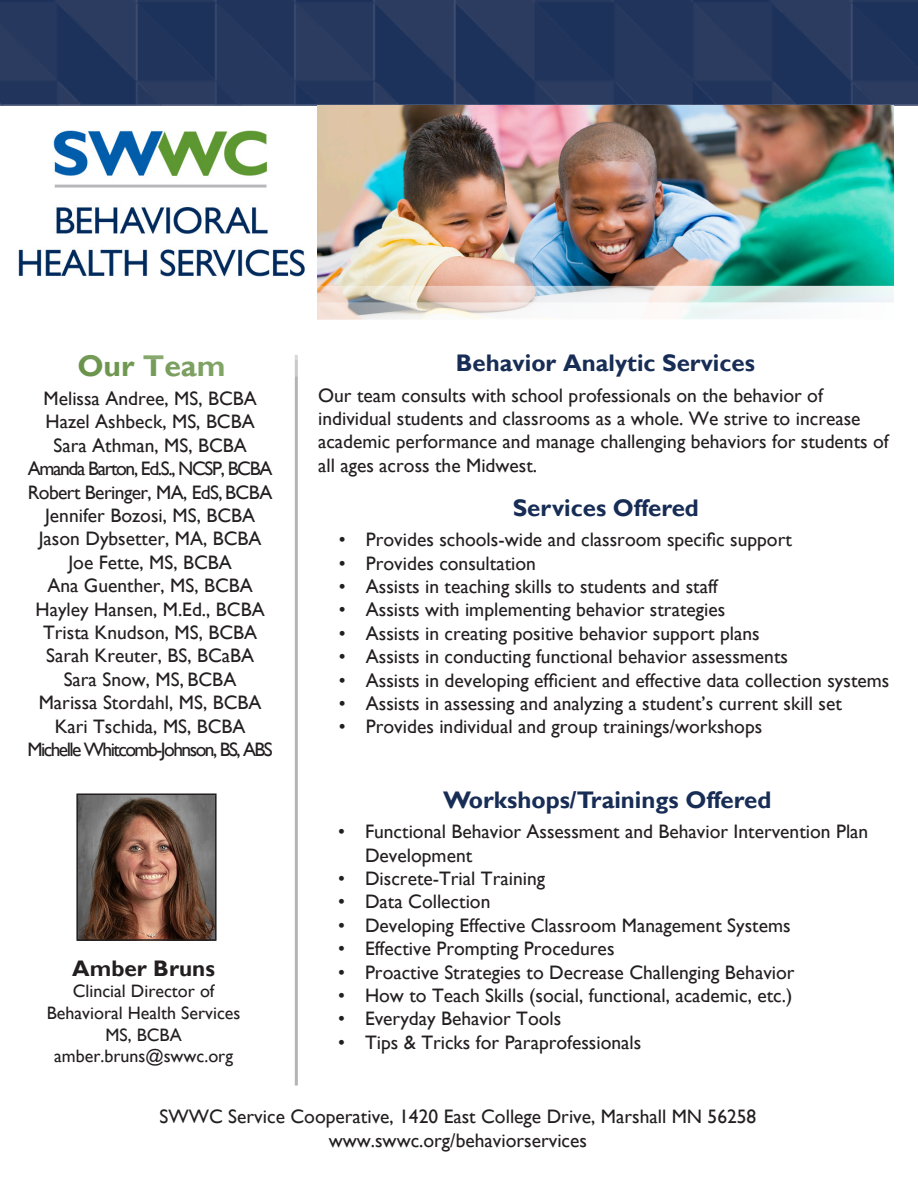
<style>
.page{position:relative;width:918px;height:1188px;background:#fff}
.page>*{position:absolute;margin:0;border:0;box-sizing:border-box;transform-origin:0 0}
.t1{font:700 30px "Gill Sans";color:#618d40}
.t2{font:700 24px "Gill Sans";color:#182d55}
.t3{font:700 22.5px "Gill Sans";color:#231f20}
.t4{font:19.5px/23.4px "Gill Sans";color:#231f20}
.t5{font:19.5px "Gill Sans";letter-spacing:-.08em;color:#231f20}
.t6{font:19.5px "Gill Sans";letter-spacing:-.07em;color:#231f20}
.t7{font:19.5px "Gill Sans";letter-spacing:-.03em;color:#231f20}
.t8{font:18px "Gill Sans";color:#231f20}
</style>
<div class="page">
<img style="left:16px;top:105px;width:292px;height:172px">
<img style="left:0;top:0;width:918px;height:105px">
<hr style="left:295px;top:355px;width:3px;height:731px;background:#b3b4b4">
<img style="left:318px;top:105px;width:575px;height:181px">
<img style="left:79px;top:796px;width:135px;height:142px">
<div style="left:76px;top:793px;width:141px;height:148px;border:2px solid #231f20"></div>
<svg style="left:317px;top:286px;width:577px;height:34px"></svg>
<p class="t1" style="left:77px;top:347px;width:150px">Our Team</p>
<p class="t4" style="left:44px;top:387px;width:215px">Melissa Andree, MS, BCBA</p>
<p class="t4" style="left:46px;top:411px;width:211px">Hazel Ashbeck, MS, BCBA</p>
<p class="t4" style="left:53px;top:434px;width:195px">Sara Athman, MS, BCBA</p>
<p class="t6" style="left:28px;top:457px;width:246px">Amanda Barton, Ed.S., NCSP, BCBA</p>
<p class="t7" style="left:28px;top:481px;width:246px">Robert Beringer, MA, EdS, BCBA</p>
<p class="t4" style="left:45px;top:504px;width:212px">Jennifer Bozosi, MS, BCBA</p>
<p class="t4" style="left:39px;top:528px;width:224px">Jason Dybsetter, MA, BCBA</p>
<p class="t4" style="left:68px;top:551px;width:165px">Joe Fette, MS, BCBA</p>
<p class="t4" style="left:47px;top:574px;width:207px">Ana Guenther, MS, BCBA</p>
<p class="t4" style="left:36px;top:598px;width:231px">Hayley Hansen, M.Ed., BCBA</p>
<p class="t4" style="left:43px;top:621px;width:216px">Trista Knudson, MS, BCBA</p>
<p class="t4" style="left:46px;top:645px;width:210px">Sarah Kreuter, BS, BCaBA</p>
<p class="t4" style="left:64px;top:668px;width:174px">Sara Snow, MS, BCBA</p>
<p class="t4" style="left:39px;top:691px;width:224px">Marissa Stordahl, MS, BCBA</p>
<p class="t4" style="left:55px;top:715px;width:192px">Kari Tschida, MS, BCBA</p>
<p class="t5" style="left:27px;top:738px;width:247px">Michelle Whitcomb-Johnson, BS, ABS</p>
<p class="t3" style="left:72px;top:955px;width:144px">Amber Bruns</p>
<p class="t8" style="left:73px;top:981px;width:143px">Clincial Director of</p>
<p class="t8" style="left:47px;top:1002px;width:195px">Behavioral Health Services</p>
<p class="t8" style="left:106px;top:1024px;width:78px">MS, BCBA</p>
<p class="t8" style="left:54px;top:1046px;width:180px">amber.bruns@swwc.org</p>
<p class="t2" style="left:456px;top:349px;width:301px">Behavior Analytic Services</p>
<p class="t4" style="left:318px;top:384px;width:572px">Our team consults with school professionals on the behavior of individual students and classrooms as a whole. We strive to increase academic performance and manage challenging behaviors for students of all ages across the Midwest.</p>
<p class="t2" style="left:513px;top:494px;width:188px">Services Offered</p>
<p class="t4" style="left:339px;top:528px;width:455px">• Provides schools-wide and classroom specific support</p>
<p class="t4" style="left:339px;top:552px;width:199px">• Provides consultation</p>
<p class="t4" style="left:339px;top:575px;width:380px">• Assists in teaching skills to students and staff</p>
<p class="t4" style="left:339px;top:599px;width:388px">• Assists with implementing behavior strategies</p>
<p class="t4" style="left:339px;top:622px;width:422px">• Assists in creating positive behavior support plans</p>
<p class="t4" style="left:339px;top:645px;width:451px">• Assists in conducting functional behavior assessments</p>
<p class="t4" style="left:339px;top:669px;width:552px">• Assists in developing efficient and effective data collection systems</p>
<p class="t4" style="left:339px;top:692px;width:505px">• Assists in assessing and analyzing a student’s current skill set</p>
<p class="t4" style="left:339px;top:716px;width:425px">• Provides individual and group trainings/workshops</p>
<p class="t2" style="left:443px;top:786px;width:330px">Workshops/Trainings Offered</p>
<p class="t4" style="left:365px;top:820px;width:505px;text-indent:-27px">• Functional Behavior Assessment and Behavior Intervention Plan<br>Development</p>
<p class="t4" style="left:338px;top:867px;width:209px">• Discrete-Trial Training</p>
<p class="t4" style="left:338px;top:890px;width:154px">• Data Collection</p>
<p class="t4" style="left:338px;top:914px;width:454px">• Developing Effective Classroom Management Systems</p>
<p class="t4" style="left:338px;top:937px;width:278px">• Effective Prompting Procedures</p>
<p class="t4" style="left:338px;top:961px;width:458px">• Proactive Strategies to Decrease Challenging Behavior</p>
<p class="t4" style="left:338px;top:984px;width:456px">• How to Teach Skills (social, functional, academic, etc.)</p>
<p class="t4" style="left:338px;top:1007px;width:225px">• Everyday Behavior Tools</p>
<p class="t4" style="left:338px;top:1031px;width:305px">• Tips &amp; Tricks for Paraprofessionals</p>
<p class="t4" style="left:160px;top:1105px;width:598px">SWWC Service Cooperative, 1420 East College Drive, Marshall MN 56258</p>
<p class="t4" style="left:329px;top:1129px;width:260px">www.swwc.org/behaviorservices</p>
</div>
